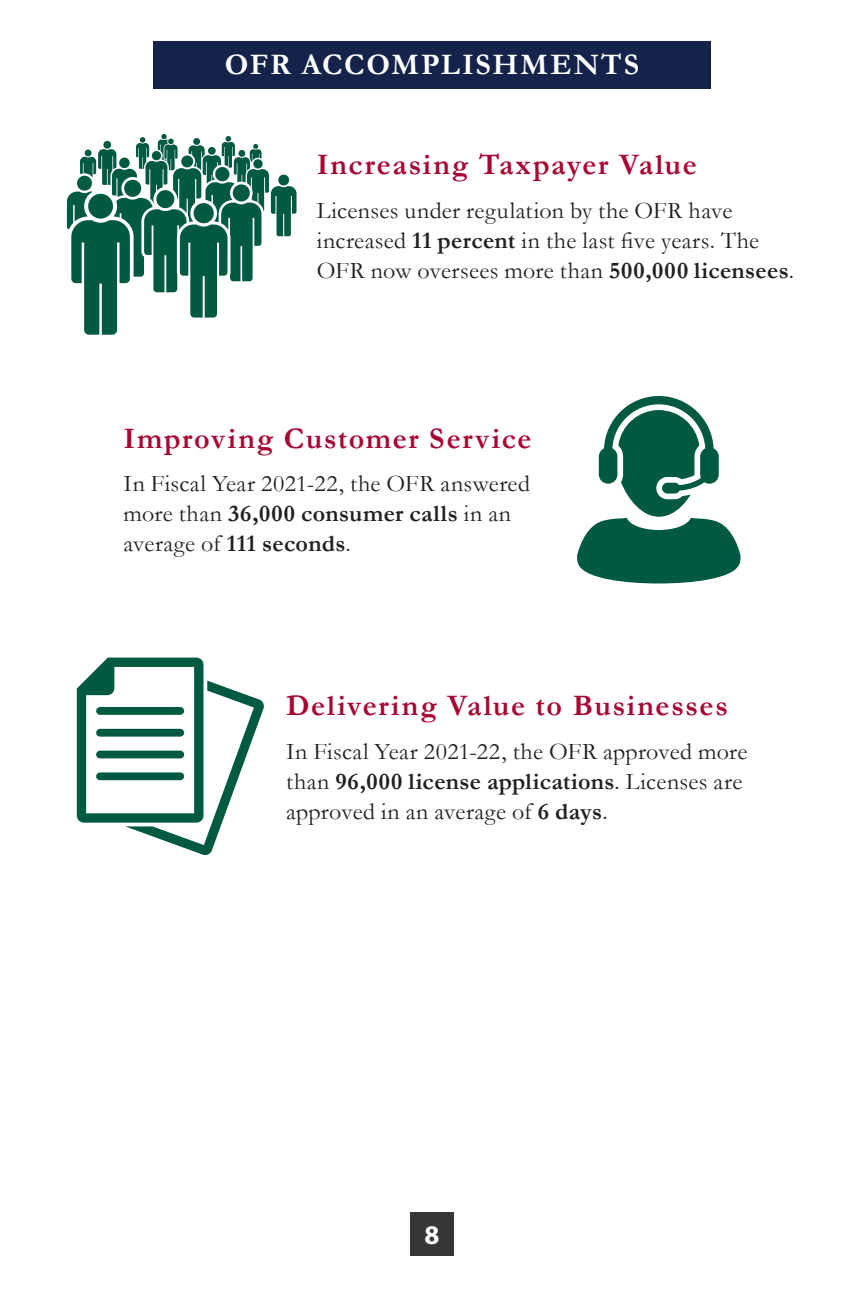
<style>
.page{position:relative;width:864px;height:1296px;background:#fff}
.page>*{position:absolute;margin:0;border:0;box-sizing:border-box;transform-origin:0 0}
.ofr-ff-headers-1{font:700 30px "Garamond";letter-spacing:.055em;color:#a80532}
.ofr-ff-headers-1-2{font:700 30px "Garamond";letter-spacing:.06em;color:#fff}
.Body{font:700 27px "Myriad Pro";color:#fff}
.ofr-para{font:24px/30px "Garamond";letter-spacing:.015em;color:#231f20}
.s1{font-weight:700}
</style>
<div class="page">
<div style="left:410px;top:1212px;width:44px;height:43px;background:#373737"></div>
<div style="left:153px;top:41px;width:558px;height:47px;background:#15234a"></div>
<svg style="left:67px;top:134px;width:230px;height:201px"></svg>
<svg style="left:577px;top:396px;width:164px;height:187px"></svg>
<svg style="left:77px;top:658px;width:187px;height:197px"></svg>
<div style="left:96px;top:772px;width:88px;height:8px;background:#005941;border-radius:4px"></div>
<p class="ofr-ff-headers-1-2" style="left:225px;top:45px;width:416px">OFR ACCOMPLISHMENTS</p>
<p class="ofr-ff-headers-1" style="left:317px;top:144px;width:382px">Increasing Taxpayer Value</p>
<p class="ofr-para" style="left:317px;top:195px;width:479px">Licenses under regulation by the OFR have increased <span class="s1">11 percent</span> in the last five years. The<br>OFR now oversees more than <span class="s1">500,000 licensees</span>.</p>
<p class="ofr-ff-headers-1" style="left:123px;top:418px;width:410px">Improving Customer Service</p>
<p class="ofr-para" style="left:123px;top:468px;width:408px">In Fiscal Year 2021-22, the OFR answered more than <span class="s1">36,000 consumer calls</span> in an average of <span class="s1">111 seconds</span>.</p>
<p class="ofr-ff-headers-1" style="left:286px;top:686px;width:443px">Delivering Value to Businesses</p>
<p class="ofr-para" style="left:286px;top:736px;width:463px">In Fiscal Year 2021-22, the OFR approved more than <span class="s1">96,000 license applications</span>. Licenses are approved in an average of <span class="s1">6 days</span>.</p>
<p class="Body" style="left:425px;top:1217px;width:16px">8</p>
</div>
